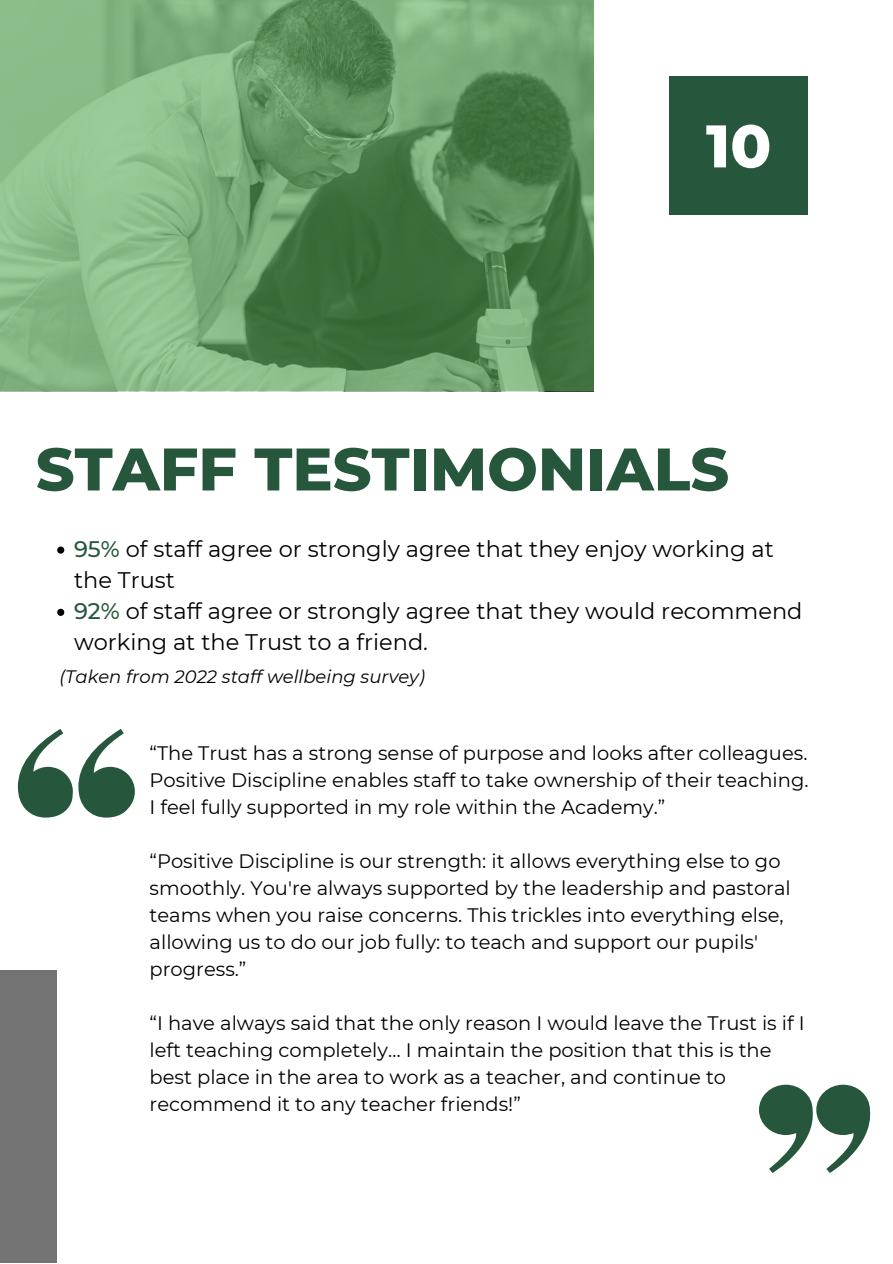
<style>
.page{position:relative;width:893px;height:1264px;background:#fff}
.page>*{position:absolute;margin:0;border:0;box-sizing:border-box;transform-origin:0 0}
.t1{font:800 60px "Montserrat";color:#26573c}
.t2{font:800 60px "Montserrat";color:#fff}
.t3{font:22.5px/31px "Montserrat";color:#000}
.t4{font:19.5px/27px "Montserrat";color:#000}
.t5{font:italic 18px "Montserrat";color:#000}
.s1{font-weight:500;color:#26573c}
</style>
<div class="page">
<div style="left:669px;top:76px;width:139px;height:139px;background:#26573c"></div>
<div style="left:0;top:970px;width:56px;height:292px;background:#737373"></div>
<svg style="left:0;top:0;width:593px;height:391px;background:#6c9d6a"></svg>
<svg style="left:18px;top:729px;width:117px;height:88px"></svg>
<svg style="left:759px;top:1084px;width:112px;height:88px"></svg>
<svg style="left:57px;top:546px;width:7px;height:7px"></svg>
<svg style="left:57px;top:608px;width:7px;height:8px"></svg>
<h1 class="t2" style="left:706px;top:109px;width:67px">10</h1>
<h1 class="t1" style="left:36px;top:432px;width:694px">STAFF TESTIMONIALS</h1>
<p class="t3" style="left:74px;top:533px;width:729px"><span class="s1">95%</span> of staff agree or strongly agree that they enjoy working at the Trust<br><span class="s1">92%</span> of staff agree or strongly agree that they would recommend working at the Trust to a friend.</p>
<p class="t5" style="left:59px;top:665px;width:367px">(Taken from 2022 staff wellbeing survey)</p>
<p class="t4" style="left:150px;top:740px;width:660px;text-align:justify">“The Trust has a strong sense of purpose and looks after colleagues.<br>Positive Discipline enables staff to take ownership of their teaching.<br>I feel fully supported in my role within the Academy.”</p>
<p class="t4" style="left:150px;top:848px;width:642px">“Positive Discipline is our strength: it allows everything else to go smoothly. You're always supported by the leadership and pastoral teams when you raise concerns. This trickles into everything else, allowing us to do our job fully: to teach and support our pupils' progress.”</p>
<p class="t4" style="left:150px;top:1009px;width:656px">“I have always said that the only reason I would leave the Trust is if I left teaching completely… I maintain the position that this is the best place in the area to work as a teacher, and continue to recommend it to any teacher friends!”</p>
</div>
